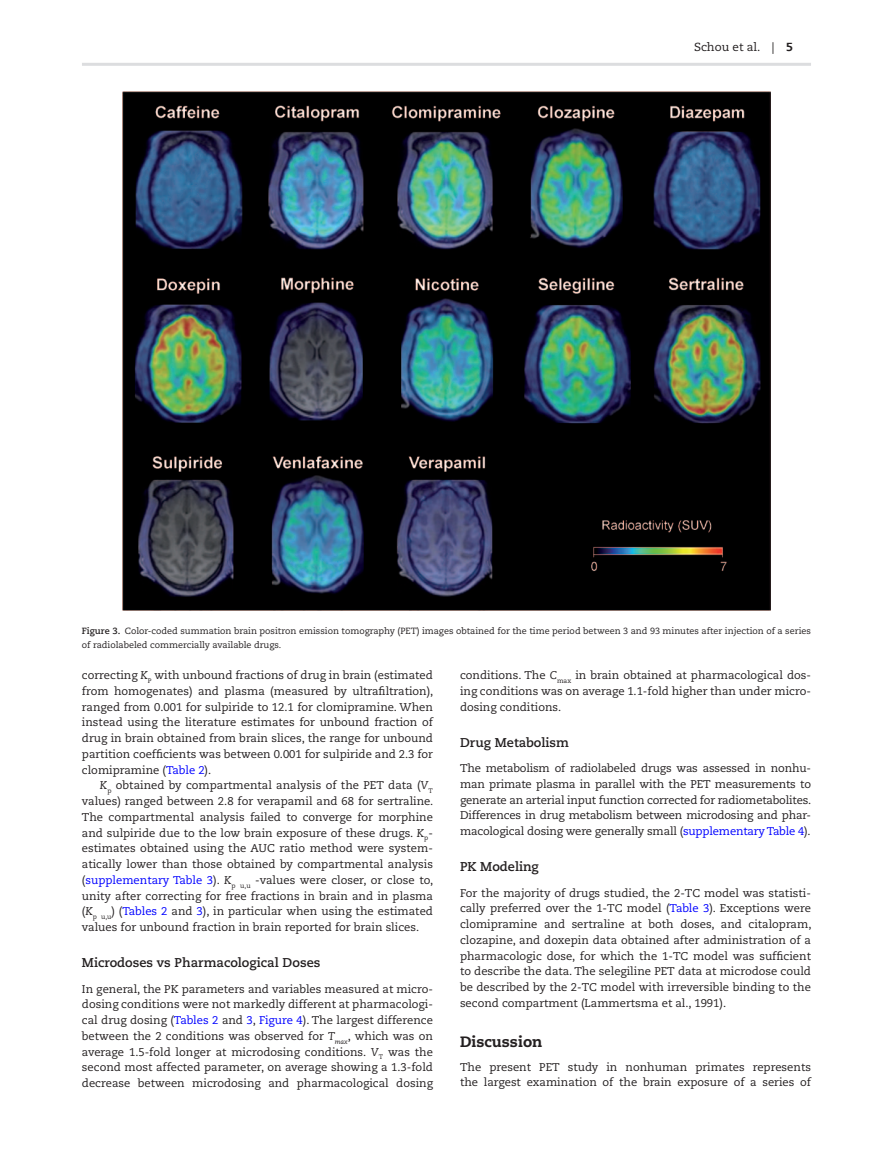
<style>
.page{position:relative;width:893px;height:1174px;background:#fff}
.page>*{position:absolute;margin:0;border:0;box-sizing:border-box;transform-origin:0 0}
.t1{font:800 15px "Caecilia LT Std";color:#231f20}
.t2{font:700 12.75px "Caecilia LT Std";color:#231f20}
.t3{font:11.7px "Caecilia LT Std";color:#231f20}
.t4{font:11.25px/15.8px "Caecilia LT Std";color:#231f20;text-align:justify}
.t5{font:9px/13.5px "Caecilia LT Std";color:#231f20}
.s1{font-weight:800}
.s2{font-weight:700}
.s3{font-style:italic}
.s4{color:#00f}
</style>
<div class="page">
<hr style="left:82px;top:63px;width:729px;height:3px;background:#dcdddf">
<img style="left:122px;top:91px;width:648px;height:519px">
<p class="t3" style="left:694px;top:40px;width:100px">Schou et al. | <span class="s1">5</span></p>
<p class="t5" style="left:82px;top:624px;width:730px"><span class="s2">Figure 3.</span> Color-coded summation brain positron emission tomography (PET) images obtained for the time period between 3 and 93 minutes after injection of a series of radiolabeled commercially available drugs.</p>
<p class="t4" style="left:82px;top:667px;width:353px">correcting <span class="s3">K</span><sub>P</sub> with unbound fractions of drug in brain (estimated from homogenates) and plasma (measured by ultrafiltration), ranged from 0.001 for sulpiride to 12.1 for clomipramine. When instead using the literature estimates for unbound fraction of drug in brain obtained from brain slices, the range for unbound partition coefficients was between 0.001 for sulpiride and 2.3 for clomipramine (<span class="s4">Table 2</span>).</p>
<p class="t4" style="left:82px;top:777px;width:353px;text-indent:18px"><span class="s3">K</span><sub>p</sub> obtained by compartmental analysis of the PET data (<span class="s3">V</span><sub>T </sub>values) ranged between 2.8 for verapamil and 68 for sertraline.<br>The compartmental analysis failed to converge for morphine and sulpiride due to the low brain exposure of these drugs. <span class="s3">K</span><sub>p&shy;</sub>estimates obtained using the AUC ratio method were system&shy;atically lower than those obtained by compartmental analysis (<span class="s4">supplementary Table 3</span>). <span class="s3">K</span><sub>p</sub> <sub>u,u</sub> -values were closer, or close to, unity after correcting for free fractions in brain and in plasma (<span class="s3">K</span><sub>p</sub> <sub>u,u</sub>) (<span class="s4">Tables 2</span> and <span class="s4">3</span>), in particular when using the estimated values for unbound fraction in brain reported for brain slices.</p>
<p class="t2" style="left:82px;top:955px;width:240px">Microdoses vs Pharmacological Doses</p>
<p class="t4" style="left:82px;top:981px;width:353px">In general, the PK parameters and variables measured at micro&shy;dosing conditions were not markedly different at pharmacologi&shy;cal drug dosing (<span class="s4">Tables 2</span> and <span class="s4">3</span>, <span class="s4">Figure 4</span>). The largest difference between the 2 conditions was observed for <span class="s3">T</span><sub>max</sub>, which was on average 1.5-fold longer at microdosing conditions. <span class="s3">V</span><sub>T</sub> was the second most affected parameter, on average showing a 1.3-fold decrease between microdosing and pharmacological dosing</p>
<p class="t4" style="left:460px;top:667px;width:352px">conditions. The <span class="s3">C</span><sub>max</sub> in brain obtained at pharmacological dos&shy;ing conditions was on average 1.1-fold higher than under micro&shy;dosing conditions.</p>
<p class="t2" style="left:460px;top:734px;width:110px">Drug Metabolism</p>
<p class="t4" style="left:460px;top:760px;width:353px">The metabolism of radiolabeled drugs was assessed in nonhu&shy;man primate plasma in parallel with the PET measurements to generate an arterial input function corrected for radiometabolites.<br>Differences in drug metabolism between microdosing and phar&shy;macological dosing were generally small (<span class="s4">supplementary Table 4</span>).</p>
<p class="t2" style="left:460px;top:859px;width:80px">PK Modeling</p>
<p class="t4" style="left:460px;top:885px;width:353px">For the majority of drugs studied, the 2-TC model was statisti&shy;cally preferred over the 1-TC model (<span class="s4">Table 3</span>). Exceptions were clomipramine and sertraline at both doses, and citalopram, clozapine, and doxepin data obtained after administration of a pharmacologic dose, for which the 1-TC model was sufficient to describe the data. The selegiline PET data at microdose could be described by the 2-TC model with irreversible binding to the second compartment (Lammertsma et al., 1991).</p>
<h1 class="t1" style="left:460px;top:1032px;width:84px">Discussion</h1>
<p class="t4" style="left:460px;top:1059px;width:353px">The present PET study in nonhuman primates represents the largest examination of the brain exposure of a series of</p>
</div>
